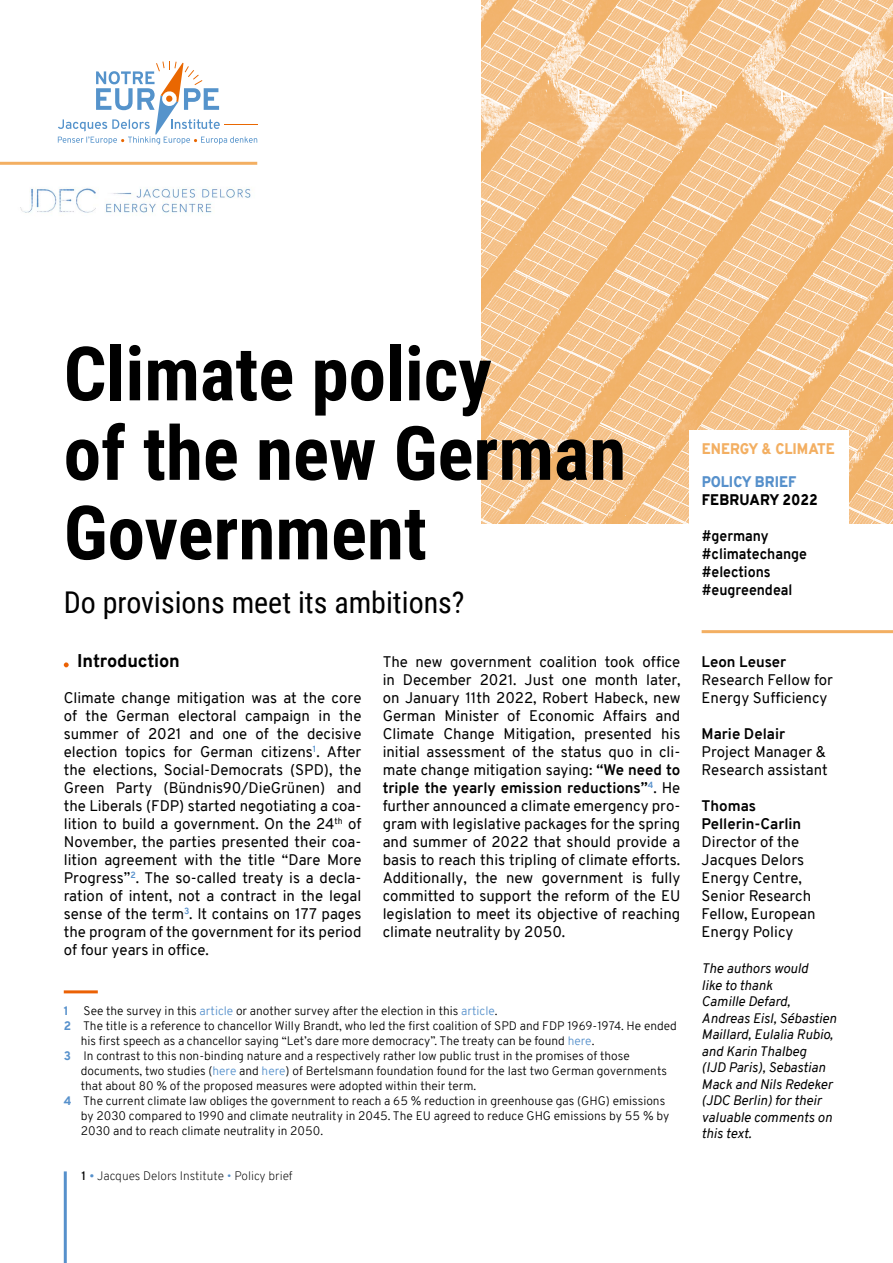
<style>
.page{position:relative;width:893px;height:1263px;background:#fff}
.page>*{position:absolute;margin:0;border:0;box-sizing:border-box;transform-origin:0 0}
.Titre_Niv_0{font:700 75px/79.5px "Roboto Condensed";color:#000}
.Sous-titre_Niv_0{font:30px "Roboto Condensed";color:#000}
.Titre_Niv_1{font:800 18px "Overpass";letter-spacing:-.01em;color:#000}
._1_Texte_courant{font:15px/18px "Overpass";color:#000;text-align:justify}
.Auteurs_Page_Titre{font:15px/18px "Overpass";color:#000}
.Auteurs_Page_Titre-2{font:700 15px "Overpass";color:#000;scale:.94 1}
.Auteurs_Page_Titre-3{font:700 15px "Overpass";color:#000}
.t1{font:900 15px "Overpass";color:#f3af62;scale:.94 1}
.t2{font:900 15px "Overpass";color:#000;scale:.94 1}
.t3{font:900 15px "Overpass";color:#5690cb;scale:.94 1}
.Remerciements{font:italic 13.5px/16.5px "Overpass";color:#000}
.Note_bas_de_page{font:300 12px/15px "Overpass";color:#000}
.t4{font:200 12px "Overpass";color:#000}
.s1{font-weight:700}
.s2{font-weight:800;color:#5690cb}
.s3{color:#5690cb}
.s4{font-weight:600}
.s5{font-weight:300;color:#5690cb}
</style>
<div class="page">
<hr style="left:64px;top:1171px;width:3px;height:92px;background:#5690cb">
<svg style="left:58px;top:61px;width:199px;height:83px"></svg>
<hr style="left:0;top:162px;width:257px;height:3px;background:#f3af62">
<svg style="left:64px;top:662px;width:5px;height:5px"></svg>
<hr style="left:64px;top:990px;width:34px;height:3px;background:#eb6104">
<img style="left:482px;top:0;width:411px;height:523px">
<div style="left:689px;top:430px;width:160px;height:214px;background:#fff"></div>
<img style="left:20px;top:187px;width:231px;height:29px">
<hr style="left:702px;top:630px;width:191px;height:3px;background:#f3af62">
<p class="Titre_Niv_0" style="left:64px;top:331px;width:564px">Climate policy<br>of the new German<br>Government</p>
<p class="Sous-titre_Niv_0" style="left:64px;top:582px;width:402px">Do provisions meet its ambitions?</p>
<p class="t1" style="left:702px;top:438px;width:143px">ENERGY &amp; CLIMATE</p>
<p class="t3" style="left:702px;top:471px;width:102px">POLICY BRIEF</p>
<p class="t2" style="left:702px;top:489px;width:125px">FEBRUARY 2022</p>
<p class="Auteurs_Page_Titre-2" style="left:702px;top:525px;width:73px">#germany</p>
<p class="Auteurs_Page_Titre-2" style="left:702px;top:543px;width:113px">#climatechange</p>
<p class="Auteurs_Page_Titre-2" style="left:702px;top:561px;width:75px">#elections</p>
<p class="Auteurs_Page_Titre-2" style="left:702px;top:579px;width:98px">#eugreendeal</p>
<p class="Titre_Niv_1" style="left:77px;top:648px;width:104px">Introduction</p>
<p class="_1_Texte_courant" style="left:64px;top:689px;width:299px">Climate change mitigation was at the core of the German electoral campaign in the summer of 2021 and one of the decisive election topics for German citizens<sup>1</sup>. After the elections, Social-Democrats (SPD), the Green Party (Bündnis90/DieGrünen) and the Liberals (FDP) started negotiating a coa&shy;lition to build a government. On the 24<sup>th</sup> of November, the parties presented their coa&shy;lition agreement with the title “Dare More Progress”<sup>2</sup>. The so-called treaty is a decla&shy;ration of intent, not a contract in the legal sense of the term<sup>3</sup>. It contains on 177 pages the program of the government for its period of four years in office.</p>
<p class="_1_Texte_courant" style="left:383px;top:653px;width:299px">The new government coalition took office in December 2021. Just one month later, on January 11th 2022, Robert Habeck, new German Minister of Economic Affairs and Climate Change Mitigation, presented his initial assessment of the status quo in cli&shy;mate change mitigation saying: <span class="s1">“We need to triple the yearly emission reductions”</span><sup>4</sup>. He further announced a climate emergency pro&shy;gram with legislative packages for the spring and summer of 2022 that should provide a basis to reach this tripling of climate efforts.<br>Additionally, the new government is fully committed to support the reform of the EU legislation to meet its objective of reaching climate neutrality by 2050.</p>
<p class="Auteurs_Page_Titre" style="left:702px;top:653px;width:133px"><span class="s1">Leon Leuser<br></span>Research Fellow for<br>Energy Sufficiency</p>
<p class="Auteurs_Page_Titre-3" style="left:702px;top:723px;width:85px">Marie Delair</p>
<p class="Auteurs_Page_Titre" style="left:702px;top:743px;width:128px">Project Manager &amp;<br>Research assistant</p>
<p class="Auteurs_Page_Titre-3" style="left:702px;top:795px;width:56px">Thomas</p>
<p class="Auteurs_Page_Titre-3" style="left:702px;top:813px;width:101px">Pellerin-Carlin</p>
<p class="Auteurs_Page_Titre" style="left:702px;top:833px;width:104px">Director of the<br>Jacques Delors<br>Energy Centre,</p>
<p class="Auteurs_Page_Titre" style="left:702px;top:887px;width:115px">Senior Research<br>Fellow, European<br>Energy Policy</p>
<p class="Remerciements" style="left:702px;top:960px;width:136px">The authors would<br>like to thank<br>Camille Defard,<br>Andreas Eisl, Sébastien<br>Maillard, Eulalia Rubio, and Karin Thalbeg<br>(IJD Paris), Sebastian<br>Mack and Nils Redeker (JDC Berlin) for their valuable comments on this text.</p>
<p class="Note_bas_de_page" style="left:64px;top:1004px;width:435px"><span class="s2">1</span> See the survey in this <span class="s3">article</span> or another survey after the election in this <span class="s3">article</span>.</p>
<p class="Note_bas_de_page" style="left:81px;top:1019px;width:598px;text-indent:-17px"><span class="s2">2</span> The title is a reference to chancellor Willy Brandt, who led the first coalition of SPD and FDP 1969-1974. He ended his first speech as a chancellor saying “Let’s dare more democracy”. The treaty can be found <span class="s3">here</span>.</p>
<p class="Note_bas_de_page" style="left:81px;top:1049px;width:588px;text-indent:-17px"><span class="s2">3</span> In contrast to this non-binding nature and a respectively rather low public trust in the promises of those documents, two studies (<span class="s3">here</span> and <span class="s3">here</span>) of Bertelsmann foundation found for the last two German governments that about 80 % of the proposed measures were adopted within their term.</p>
<p class="Note_bas_de_page" style="left:81px;top:1094px;width:590px;text-indent:-17px"><span class="s2">4</span> The current climate law obliges the government to reach a 65 % reduction in greenhouse gas (GHG) emissions by 2030 compared to 1990 and climate neutrality in 2045. The EU agreed to reduce GHG emissions by 55 % by<br>2030 and to reach climate neutrality in 2050.</p>
<p class="t4" style="left:82px;top:1168px;width:213px"><span class="s4">1</span> <span class="s5">•</span> Jacques Delors Institute <span class="s3">•</span> Policy brief</p>
</div>
